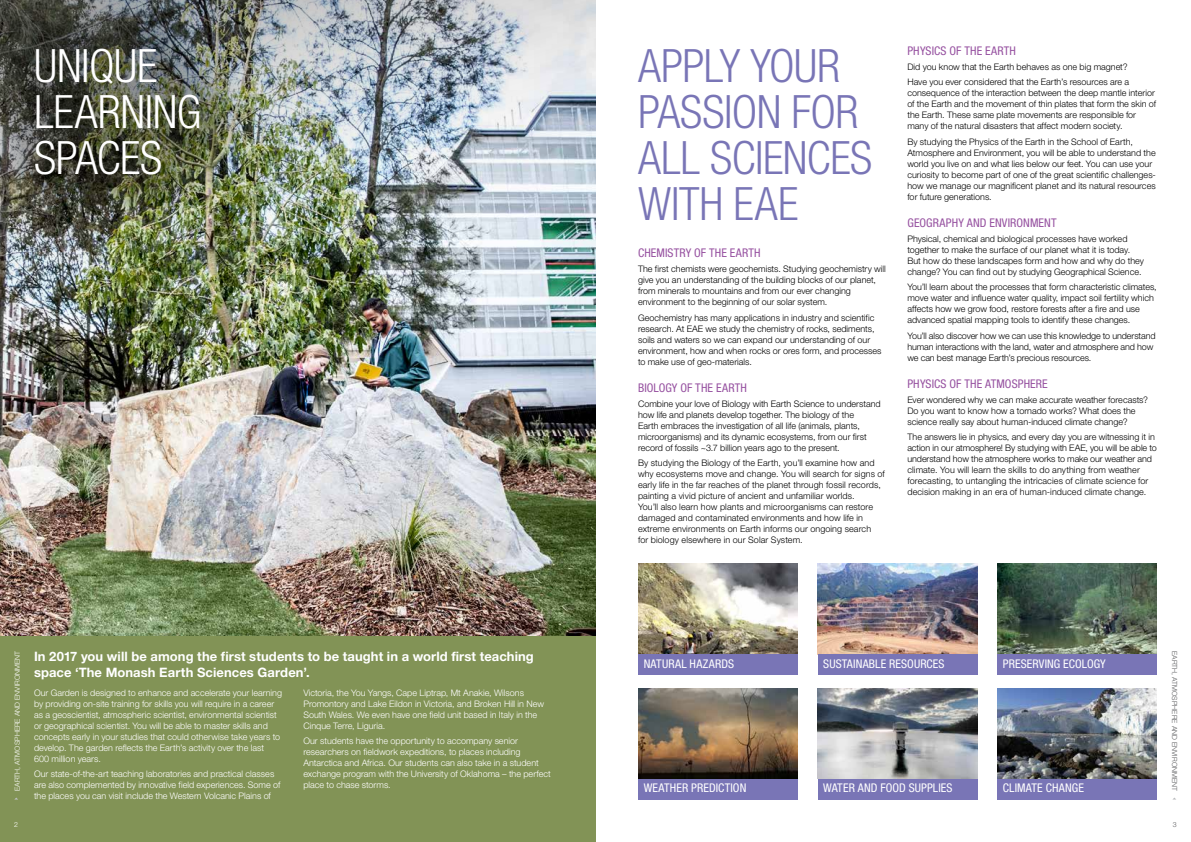
<style>
.page{position:relative;width:1191px;height:842px;background:#fff}
.page>*{position:absolute;margin:0;border:0;box-sizing:border-box;transform-origin:0 0}
.t1{font:300 condensed 46px/46px "Helvetica Neue";letter-spacing:-.01em;color:#7975b6}
.t2{font:300 condensed 46px/46px "Helvetica Neue";letter-spacing:-.01em;color:#fff}
.t3{font:700 13px/16px "Helvetica Neue";letter-spacing:.005em;color:#fff}
.t4{font:condensed 12px "Helvetica Neue";letter-spacing:.01em;color:#fff}
.t5{font:condensed 12px "Helvetica Neue";letter-spacing:.01em;color:#9651a0}
.t6{font:300 9px/11px "Helvetica Neue";color:#000}
.t7{font:300 9px/11px "Helvetica Neue";color:#fff}
.t8{font:300 7px "Helvetica Neue";letter-spacing:.01em;color:#58595b}
.t9{font:300 7px "Helvetica Neue";letter-spacing:.01em;color:#fff}
</style>
<div class="page">
<img style="left:0;top:386px;width:595px;height:250px">
<img style="left:0;top:0;width:595px;height:386px">
<div style="left:0;top:0;width:256px;height:231px;background:#000;opacity:.32"></div>
<div style="left:0;top:636px;width:595px;height:206px;background:#829356"></div>
<img style="left:638px;top:563px;width:159px;height:91px">
<img style="left:638px;top:688px;width:159px;height:91px">
<img style="left:817px;top:563px;width:160px;height:91px">
<img style="left:817px;top:688px;width:160px;height:91px">
<img style="left:997px;top:563px;width:160px;height:91px">
<img style="left:997px;top:688px;width:160px;height:91px">
<div style="left:638px;top:654px;width:159px;height:21px;background:#7975b6"></div>
<div style="left:638px;top:779px;width:159px;height:20px;background:#7975b6"></div>
<div style="left:817px;top:654px;width:160px;height:21px;background:#7975b6"></div>
<div style="left:817px;top:779px;width:160px;height:20px;background:#7975b6"></div>
<div style="left:997px;top:654px;width:160px;height:21px;background:#7975b6"></div>
<div style="left:997px;top:779px;width:160px;height:20px;background:#7975b6"></div>
<h1 class="t2" style="left:34px;top:42px;width:169px">UNIQUE<br>LEARNING<br>SPACES</h1>
<p class="t9" style="left:13px;top:791px;width:142px;rotate:-90deg">EARTH, ATMOSPHERE AND ENVIRONMENT</p>
<p class="t9" style="left:14px;top:820px;width:5px">2</p>
<h2 class="t3" style="left:34px;top:648px;width:501px">In 2017 you will be among the first students to be taught in a world first teaching space ‘The Monash Earth Sciences Garden’.</h2>
<p class="t7" style="left:34px;top:687px;width:249px">Our Garden is designed to enhance and accelerate your learning by providing on-site training for skills you will require in a career as a geoscientist, atmospheric scientist, environmental scientist or geographical scientist. You will be able to master skills and concepts early in your studies that could otherwise take years to develop. The garden reflects the Earth’s activity over the last<br>600 million years.</p>
<p class="t7" style="left:34px;top:768px;width:248px">Our state-of-the-art teaching laboratories and practical classes are also complemented by innovative field experiences. Some of the places you can visit include the Western Volcanic Plains of</p>
<p class="t7" style="left:303px;top:687px;width:242px">Victoria, the You Yangs, Cape Liptrap, Mt Anakie, Wilsons Promontory and Lake Eildon in Victoria, and Broken Hill in New South Wales. We even have one field unit based in Italy in the Cinque Terre, Liguria.</p>
<p class="t7" style="left:303px;top:735px;width:249px">Our students have the opportunity to accompany senior researchers on fieldwork expeditions, to places including Antarctica and Africa. Our students can also take in a student exchange program with the University of Oklahoma – the perfect place to chase storms.</p>
<h1 class="t1" style="left:638px;top:42px;width:236px">APPLY YOUR<br>PASSION FOR<br>ALL SCIENCES<br>WITH EAE</h1>
<h3 class="t5" style="left:638px;top:246px;width:124px">CHEMISTRY OF THE EARTH</h3>
<p class="t6" style="left:638px;top:263px;width:249px">The first chemists were geochemists. Studying geochemistry will give you an understanding of the building blocks of our planet, from minerals to mountains and from our ever changing environment to the beginning of our solar system.</p>
<p class="t6" style="left:638px;top:312px;width:245px">Geochemistry has many applications in industry and scientific research. At EAE we study the chemistry of rocks, sediments, soils and waters so we can expand our understanding of our environment, how and when rocks or ores form, and processes to make use of geo-materials.</p>
<h3 class="t5" style="left:638px;top:381px;width:110px">BIOLOGY OF THE EARTH</h3>
<p class="t6" style="left:638px;top:398px;width:244px">Combine your love of Biology with Earth Science to understand how life and planets develop together. The biology of the<br>Earth embraces the investigation of all life (animals, plants, microorganisms) and its dynamic ecosystems, from our first record of fossils ~3.7 billion years ago to the present.</p>
<p class="t6" style="left:638px;top:457px;width:248px">By studying the Biology of the Earth, you’ll examine how and why ecosystems move and change. You will search for signs of early life in the far reaches of the planet through fossil records, painting a vivid picture of ancient and unfamiliar worlds.<br>You’ll also learn how plants and microorganisms can restore damaged and contaminated environments and how life in extreme environments on Earth informs our ongoing search<br>for biology elsewhere in our Solar System.</p>
<h3 class="t5" style="left:907px;top:44px;width:110px">PHYSICS OF THE EARTH</h3>
<p class="t6" style="left:907px;top:59px;width:223px;line-height:15.3px">Did you know that the Earth behaves as one big magnet?<br>Have you ever considered that the Earth’s resources are a</p>
<p class="t6" style="left:907px;top:87px;width:250px">consequence of the interaction between the deep mantle interior of the Earth and the movement of thin plates that form the skin of the Earth. These same plate movements are responsible for many of the natural disasters that affect modern society.</p>
<p class="t6" style="left:907px;top:136px;width:250px">By studying the Physics of the Earth in the School of Earth, Atmosphere and Environment, you will be able to understand the world you live on and what lies below our feet. You can use your curiosity to become part of one of the great scientific challenges&shy;how we manage our magnificent planet and its natural resources for future generations.</p>
<h3 class="t5" style="left:907px;top:216px;width:151px">GEOGRAPHY AND ENVIRONMENT</h3>
<p class="t6" style="left:907px;top:233px;width:238px">Physical, chemical and biological processes have worked together to make the surface of our planet what it is today.<br>But how do these landscapes form and how and why do they change? You can find out by studying Geographical Science.</p>
<p class="t6" style="left:907px;top:281px;width:251px">You’ll learn about the processes that form characteristic climates, move water and influence water quality, impact soil fertility which affects how we grow food, restore forests after a fire and use advanced spatial mapping tools to identify these changes.</p>
<p class="t6" style="left:907px;top:330px;width:250px">You’ll also discover how we can use this knowledge to understand human interactions with the land, water and atmosphere and how we can best manage Earth’s precious resources.</p>
<h3 class="t5" style="left:907px;top:376px;width:142px">PHYSICS OF THE ATMOSPHERE</h3>
<p class="t6" style="left:907px;top:394px;width:242px">Ever wondered why we can make accurate weather forecasts?<br>Do you want to know how a tornado works? What does the science really say about human-induced climate change?</p>
<p class="t6" style="left:907px;top:431px;width:251px">The answers lie in physics, and every day you are witnessing it in action in our atmosphere! By studying with EAE, you will be able to understand how the atmosphere works to make our weather and climate. You will learn the skills to do anything from weather forecasting, to untangling the intricacies of climate science for decision making in an era of human-induced climate change.</p>
<h3 class="t4" style="left:643px;top:657px;width:92px">NATURAL HAZARDS</h3>
<h3 class="t4" style="left:643px;top:781px;width:104px">WEATHER PREDICTION</h3>
<h3 class="t4" style="left:823px;top:657px;width:123px">SUSTAINABLE RESOURCES</h3>
<h3 class="t4" style="left:823px;top:781px;width:131px">WATER AND FOOD SUPPLIES</h3>
<h3 class="t4" style="left:1003px;top:657px;width:104px">PRESERVING ECOLOGY</h3>
<h3 class="t4" style="left:1003px;top:781px;width:83px">CLIMATE CHANGE</h3>
<p class="t8" style="left:1178px;top:651px;width:142px;rotate:90deg">EARTH, ATMOSPHERE AND ENVIRONMENT</p>
<p class="t8" style="left:1172px;top:820px;width:5px">3</p>
</div>
